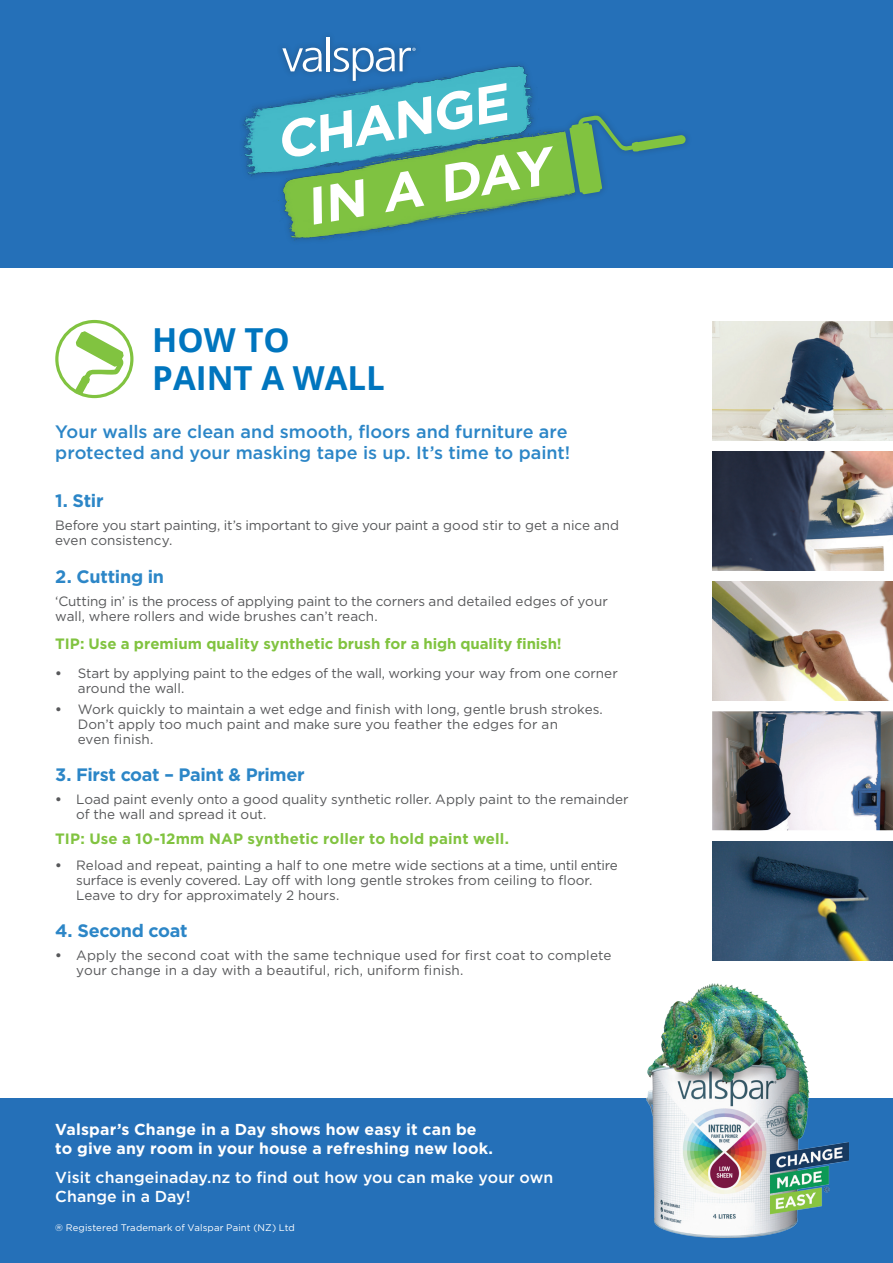
<style>
.page{position:relative;width:893px;height:1263px;background:#fff}
.page>*{position:absolute;margin:0;border:0;box-sizing:border-box;transform-origin:0 0}
.t1{font:700 33px/38.1px "Open Sans";color:#0075be}
.t2{font:500 18px/21px "Gotham";color:#2c86c7}
.t3{font:700 18px "Gotham";letter-spacing:-.015em;color:#2c86c7}
.t4{font:700 15.9px/19px "Gotham";letter-spacing:.01em;color:#fff}
.t5{font:500 15.9px/19px "Gotham";letter-spacing:.005em;color:#fff}
.t6{font:700 15px "Gotham";letter-spacing:.005em;color:#81c340}
.t7{font:13.5px/15px "Gotham";color:#57585a}
.t8{font:9.45px "Gotham";letter-spacing:.01em;color:#fff}
.s1{font-weight:700}
</style>
<div class="page">
<div style="left:0;top:0;width:893px;height:268px;background:#2570b8"></div>
<div style="left:0;top:1098px;width:893px;height:165px;background:#2570b8"></div>
<img style="left:242px;top:52px;width:334px;height:189px">
<svg style="left:569px;top:115px;width:117px;height:79px"></svg>
<hr style="left:326px;top:37px;width:3px;height:34px;background:#fff">
<svg style="left:282px;top:48px;width:271px;height:177px"></svg>
<img style="left:646px;top:983px;width:202px;height:254px">
<div style="left:55px;top:320px;width:78px;height:78px;border:3px solid #81c340;border-radius:50%"></div>
<svg style="left:65px;top:330px;width:61px;height:67px"></svg>
<img style="left:712px;top:841px;width:181px;height:119px">
<img style="left:712px;top:711px;width:181px;height:119px">
<img style="left:712px;top:581px;width:181px;height:119px">
<img style="left:712px;top:451px;width:181px;height:119px">
<img style="left:712px;top:321px;width:181px;height:119px">
<h1 class="t1" style="left:152px;top:320px;width:234px">HOW TO<br>PAINT A WALL</h1>
<h2 class="t2" style="left:55px;top:421px;width:516px">Your walls are clean and smooth, floors and furniture are protected and your masking tape is up. It’s time to paint!</h2>
<h2 class="t3" style="left:55px;top:490px;width:50px">1. Stir</h2>
<p class="t7" style="left:55px;top:517px;width:565px">Before you start painting, it’s important to give your paint a good stir to get a nice and even consistency.</p>
<h2 class="t3" style="left:55px;top:566px;width:110px">2. Cutting in</h2>
<p class="t7" style="left:55px;top:593px;width:554px">‘Cutting in’ is the process of applying paint to the corners and detailed edges of your wall, where rollers and wide brushes can’t reach.</p>
<p class="t6" style="left:55px;top:635px;width:508px">TIP: Use a premium quality synthetic brush for a high quality finish!</p>
<p class="t7" style="left:78px;top:665px;width:542px;text-indent:-23px"><span class="s1">•</span> Start by applying paint to the edges of the wall, working your way from one corner around the wall.</p>
<p class="t7" style="left:78px;top:701px;width:527px;text-indent:-23px"><span class="s1">•</span> Work quickly to maintain a wet edge and finish with long, gentle brush strokes.<br>Don’t apply too much paint and make sure you feather the edges for an<br>even finish.</p>
<h2 class="t3" style="left:55px;top:764px;width:251px">3. First coat – Paint &amp; Primer</h2>
<p class="t7" style="left:76px;top:791px;width:554px;text-indent:-21px"><span class="s1">•</span> Load paint evenly onto a good quality synthetic roller. Apply paint to the remainder of the wall and spread it out.</p>
<p class="t6" style="left:55px;top:830px;width:455px">TIP: Use a 10-12mm NAP synthetic roller to hold paint well.</p>
<p class="t7" style="left:76px;top:857px;width:543px;text-indent:-21px"><span class="s1">•</span> Reload and repeat, painting a half to one metre wide sections at a time, until entire surface is evenly covered. Lay off with long gentle strokes from ceiling to floor.<br>Leave to dry for approximately 2 hours.</p>
<h2 class="t3" style="left:55px;top:920px;width:134px">4. Second coat</h2>
<p class="t7" style="left:76px;top:947px;width:536px;text-indent:-21px"><span class="s1">•</span> Apply the second coat with the same technique used for first coat to complete your change in a day with a beautiful, rich, uniform finish.</p>
<p class="t4" style="left:55px;top:1120px;width:439px">Valspar’s Change in a Day shows how easy it can be to give any room in your house a refreshing new look.</p>
<p class="t5" style="left:55px;top:1167px;width:499px">Visit changeinaday.nz to find out how you can make your own<br>Change in a Day!</p>
<p class="t8" style="left:55px;top:1221px;width:241px">® Registered Trademark of Valspar Paint (NZ) Ltd</p>
</div>
